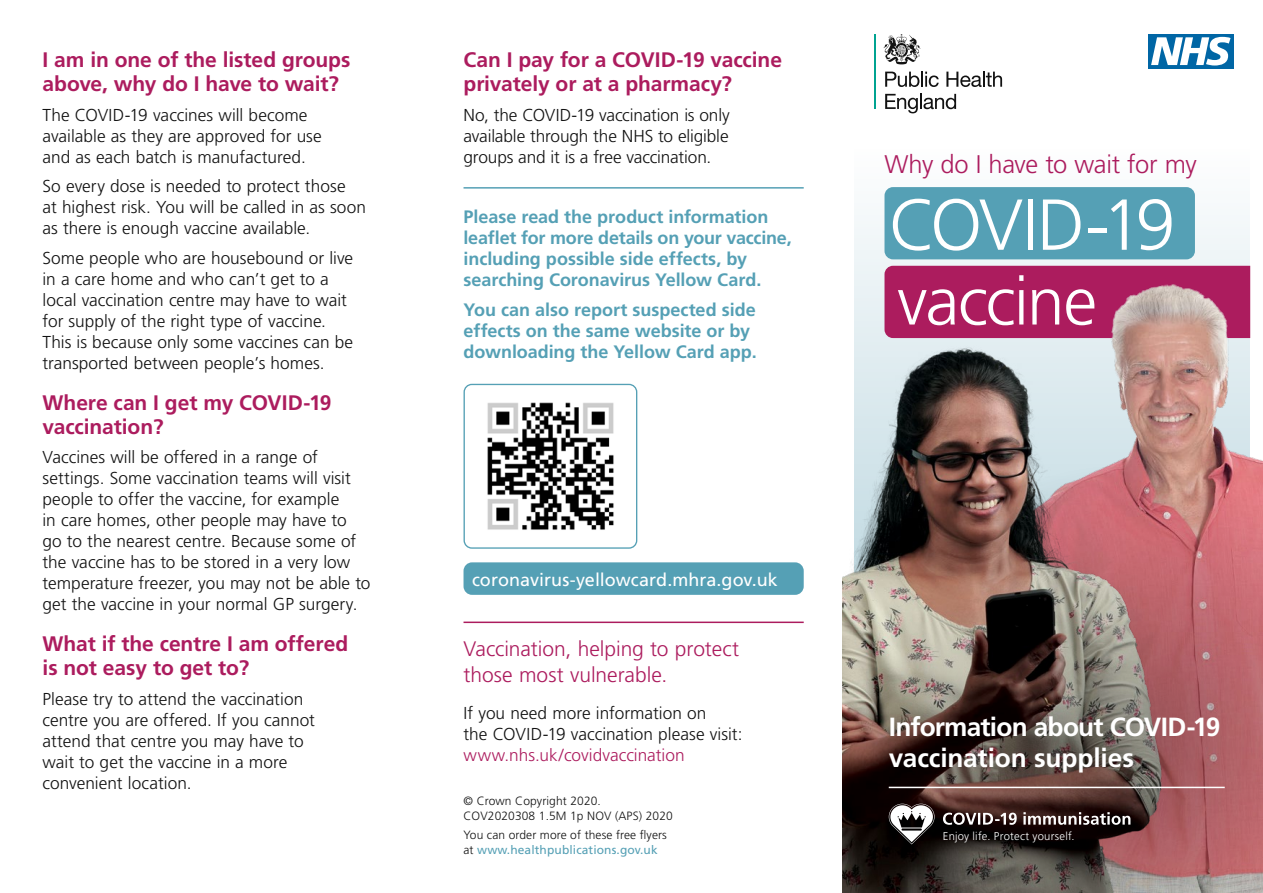
<style>
.page{position:relative;width:1263px;height:893px;background:#fff}
.page>*{position:absolute;margin:0;border:0;box-sizing:border-box;transform-origin:0 0}
.t1{font:300 72px "Frutiger";letter-spacing:-.045em;color:#fff}
.t2{font:300 67.5px "Frutiger";letter-spacing:-.025em;color:#fff}
.t3{font:700 26.25px/31.5px "Frutiger";letter-spacing:-.02em;color:#fff}
.t4{font:300 25.5px "Frutiger";letter-spacing:-.015em;color:#ac1c5e}
.t5{font:700 21px/24px "Frutiger";letter-spacing:-.005em;color:#ac1c5e}
.Body{font:300 21px/25.5px "Frutiger";color:#ac1c5e}
.Body-2{font:700 18px/21px "Frutiger";letter-spacing:-.005em;color:#55a0b5}
.Body-3{font:18px "Frutiger";color:#fff}
.Body-4{font:300 17.25px/21px "Frutiger";color:#121212}
.t6{font:300 12px/15px "Frutiger";letter-spacing:.01em;color:#121212}
.Subtitle{font:300 11.25px "Frutiger";letter-spacing:.02em;color:#fff}
.s1{color:#ac1c5e}
.s2{font-weight:400;color:#55a0b5}
</style>
<div class="page">
<div style="left:855px;top:149px;width:395px;height:744px;background:#fbfcfd"></div>
<div style="left:463px;top:562px;width:341px;height:33px;background:#55a0b5;border-radius:9px"></div>
<img style="left:854px;top:215px;width:409px;height:249px">
<img style="left:854px;top:313px;width:321px;height:151px">
<img style="left:842px;top:464px;width:421px;height:429px">
<div style="left:884px;top:187px;width:311px;height:72px;background:#55a0b5;border-radius:9px"></div>
<div style="left:1149px;top:34px;width:85px;height:34px;background:#0066a5"></div>
<svg style="left:1151px;top:37px;width:79px;height:29px"></svg>
<hr style="left:874px;top:34px;width:2px;height:75px;background:#00a391">
<svg style="left:885px;top:72px;width:54px;height:15px"></svg>
<svg style="left:946px;top:72px;width:56px;height:15px"></svg>
<svg style="left:885px;top:94px;width:71px;height:19px"></svg>
<svg style="left:883px;top:34px;width:38px;height:30px"></svg>
<hr style="left:889px;top:787px;width:336px;height:1px;background:#fff">
<hr style="left:463px;top:187px;width:341px;height:2px;background:#55a0b5">
<div style="left:463px;top:384px;width:174px;height:165px;border:1px solid #55a0b5;border-radius:8px"></div>
<img style="left:487px;top:402px;width:127px;height:128px">
<hr style="left:463px;top:622px;width:341px;height:1px;background:#ac1c5e">
<svg style="left:889px;top:804px;width:47px;height:40px"></svg>
<svg style="left:943px;top:812px;width:187px;height:13px"></svg>
<p class="t5" style="left:43px;top:48px;width:309px">I am in one of the listed groups above, why do I have to wait?</p>
<p class="Body-4" style="left:43px;top:104px;width:281px">The COVID-19 vaccines will become available as they are approved for use and as each batch is manufactured.</p>
<p class="Body-4" style="left:43px;top:176px;width:325px">So every dose is needed to protect those<br>at highest risk. You will be called in as soon as there is enough vaccine available.</p>
<p class="Body-4" style="left:43px;top:247px;width:312px">Some people who are housebound or live in a care home and who can’t get to a local vaccination centre may have to wait for supply of the right type of vaccine.<br>This is because only some vaccines can be transported between people’s homes.</p>
<p class="t5" style="left:43px;top:390px;width:291px">Where can I get my COVID-19 vaccination?</p>
<p class="Body-4" style="left:43px;top:447px;width:329px">Vaccines will be offered in a range of settings. Some vaccination teams will visit people to offer the vaccine, for example<br>in care homes, other people may have to<br>go to the nearest centre. Because some of the vaccine has to be stored in a very low temperature freezer, you may not be able to get the vaccine in your normal GP surgery.</p>
<p class="t5" style="left:43px;top:632px;width:307px">What if the centre I am offered is not easy to get to?</p>
<p class="Body-4" style="left:43px;top:688px;width:274px">Please try to attend the vaccination centre you are offered. If you cannot attend that centre you may have to wait to get the vaccine in a more convenient location.</p>
<p class="t5" style="left:463px;top:48px;width:320px">Can I pay for a COVID-19 vaccine privately or at a pharmacy?</p>
<p class="Body-4" style="left:463px;top:104px;width:268px;text-align:justify">No, the COVID-19 vaccination is only available through the NHS to eligible groups and it is a free vaccination.</p>
<p class="Body-2" style="left:463px;top:206px;width:330px">Please read the product information leaflet for more details on your vaccine, including possible side effects, by searching Coronavirus Yellow Card.</p>
<p class="Body-2" style="left:463px;top:299px;width:295px">You can also report suspected side effects on the same website or by downloading the Yellow Card app.</p>
<p class="Body-3" style="left:472px;top:569px;width:307px">coronavirus-yellowcard.mhra.gov.uk</p>
<p class="Body" style="left:463px;top:636px;width:277px">Vaccination, helping to protect those most vulnerable.</p>
<p class="Body-4" style="left:463px;top:703px;width:281px">If you need more information on<br>the COVID-19 vaccination please visit: <span class="s1">www.nhs.uk/covidvaccination</span></p>
<p class="t6" style="left:463px;top:793px;width:211px">© Crown Copyright 2020.<br>COV2020308 1.5M 1p NOV (APS) 2020</p>
<p class="t6" style="left:463px;top:827px;width:205px">You can order more of these free flyers at <span class="s2">www.healthpublications.gov.uk</span></p>
<p class="t4" style="left:884px;top:150px;width:314px">Why do I have to wait for my</p>
<p class="t1" style="left:889px;top:184px;width:288px">COVID-19</p>
<p class="t2" style="left:897px;top:263px;width:201px">vaccine</p>
<p class="t3" style="left:889px;top:710px;width:333px">Information about COVID-19 vaccination supplies</p>
<p class="Subtitle" style="left:943px;top:830px;width:133px">Enjoy life. Protect yourself.</p>
</div>
